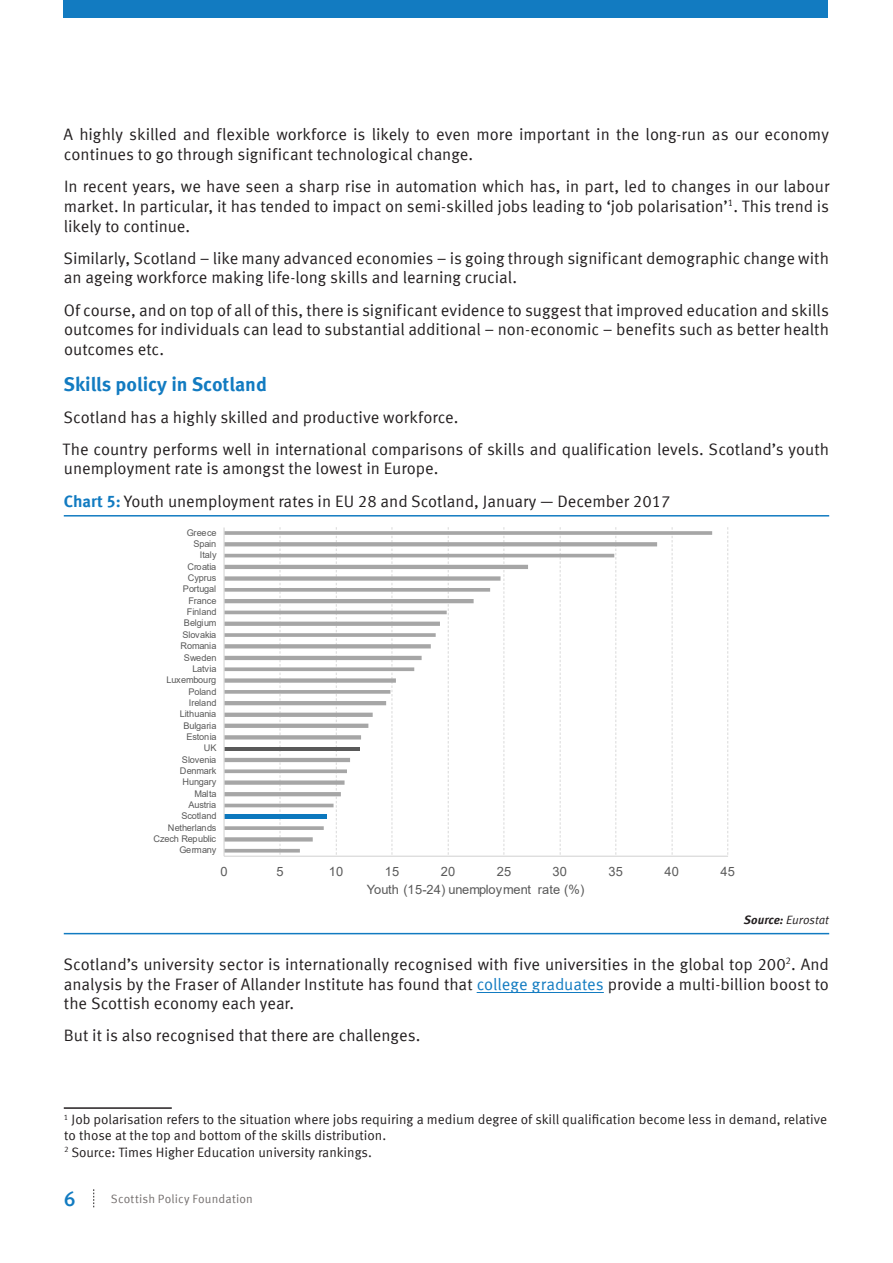
<style>
.page{position:relative;width:893px;height:1263px;background:#fff}
.page>*{position:absolute;margin:0;border:0;box-sizing:border-box;transform-origin:0 0}
.t1{font:500 21px "Meta Offc";color:#127bc1}
.Header_2_-_Subheader{font:700 19.5px "Meta Offc";color:#127bc1}
.t2{font:16.5px/19.8px "Meta Offc Norm";letter-spacing:-.005em;color:#231f20}
.Footnotes{font:13.5px/16.2px "Meta Offc Norm";color:#231f20}
.t3{font:12.9px "Arial";letter-spacing:.015em;color:#595959}
.t4{font:12px "Meta Offc Norm";letter-spacing:.01em;color:#75706f}
.t5{font:12px "Meta Offc Norm Ita";letter-spacing:-.005em;color:#231f20}
.t6{font:9.15px "Arial";letter-spacing:-.025em;color:#595959}
.s1{font-family:"Meta Offc";font-weight:700;color:#127bc1}
.s2{font-family:"Meta Offc";font-weight:700;font-style:italic}
.s3{color:#127bc1}
</style>
<div class="page">
<hr style="left:64px;top:515px;width:765px;height:1px;background:#127bc1">
<hr style="left:64px;top:933px;width:765px;height:1px;background:#127bc1">
<hr style="left:477px;top:992px;width:127px;height:1px;background:#127bc1">
<svg style="left:280px;top:527px;width:1px;height:329px"></svg>
<svg style="left:336px;top:527px;width:1px;height:329px"></svg>
<svg style="left:392px;top:527px;width:1px;height:329px"></svg>
<svg style="left:448px;top:527px;width:1px;height:329px"></svg>
<svg style="left:504px;top:527px;width:1px;height:329px"></svg>
<svg style="left:560px;top:527px;width:1px;height:329px"></svg>
<svg style="left:615px;top:527px;width:1px;height:329px"></svg>
<svg style="left:672px;top:527px;width:1px;height:329px"></svg>
<svg style="left:727px;top:527px;width:1px;height:329px"></svg>
<hr style="left:224px;top:815px;width:103px;height:4px;background:#0c78be">
<hr style="left:224px;top:747px;width:135px;height:3px;background:#595959">
<hr style="left:224px;top:849px;width:76px;height:3px;background:#a6a6a6">
<svg style="left:225px;top:837px;width:88px;height:4px"></svg>
<svg style="left:225px;top:826px;width:99px;height:4px"></svg>
<hr style="left:224px;top:804px;width:110px;height:3px;background:#a6a6a6">
<hr style="left:224px;top:792px;width:117px;height:4px;background:#a6a6a6">
<div style="left:224px;top:780px;width:121px;height:5px;background:#a6a6a6"></div>
<svg style="left:225px;top:769px;width:122px;height:4px"></svg>
<hr style="left:224px;top:758px;width:126px;height:4px;background:#a6a6a6">
<svg style="left:225px;top:735px;width:136px;height:4px"></svg>
<hr style="left:224px;top:724px;width:144px;height:4px;background:#a6a6a6">
<hr style="left:224px;top:713px;width:149px;height:4px;background:#a6a6a6">
<hr style="left:224px;top:701px;width:162px;height:4px;background:#a6a6a6">
<svg style="left:225px;top:690px;width:165px;height:4px"></svg>
<div style="left:224px;top:678px;width:172px;height:5px;background:#a6a6a6"></div>
<svg style="left:225px;top:667px;width:189px;height:4px"></svg>
<hr style="left:224px;top:656px;width:198px;height:4px;background:#a6a6a6">
<svg style="left:225px;top:644px;width:206px;height:4px"></svg>
<hr style="left:224px;top:633px;width:212px;height:4px;background:#afafaf">
<hr style="left:224px;top:622px;width:216px;height:4px;background:#a6a6a6">
<hr style="left:224px;top:611px;width:223px;height:3px;background:#a6a6a6">
<hr style="left:224px;top:599px;width:250px;height:4px;background:#a6a6a6">
<svg style="left:225px;top:588px;width:265px;height:4px"></svg>
<div style="left:224px;top:576px;width:276px;height:5px;background:#a6a6a6"></div>
<hr style="left:224px;top:565px;width:304px;height:4px;background:#a6a6a6">
<hr style="left:224px;top:554px;width:390px;height:3px;background:#a6a6a6">
<svg style="left:225px;top:542px;width:432px;height:4px;background:#a9a9a9"></svg>
<hr style="left:224px;top:531px;width:488px;height:4px;background:#a6a6a6">
<hr style="left:224px;top:856px;width:504px;height:1px;background:#d9d9d9">
<hr style="left:223px;top:527px;width:2px;height:329px;background:#d9d9d9">
<hr style="left:64px;top:1107px;width:108px;height:2px;background:#231f20">
<div style="left:64px;top:0;width:764px;height:18px;background:#127bc1"></div>
<svg style="left:93px;top:1189px;width:1px;height:18px"></svg>
<p class="t2" style="left:63px;top:125px;width:767px">A highly skilled and flexible workforce is likely to even more important in the long-run as our economy continues to go through significant technological change.</p>
<p class="t2" style="left:64px;top:177px;width:767px;text-align:justify">In recent years, we have seen a sharp rise in automation which has, in part, led to changes in our labour market. In particular, it has tended to impact on semi-skilled jobs leading to ‘job polarisation’<sup>1</sup>. This trend is likely to continue.</p>
<p class="t2" style="left:64px;top:248px;width:767px">Similarly, Scotland – like many advanced economies – is going through significant demographic change with an ageing workforce making life-long skills and learning crucial.</p>
<p class="t2" style="left:64px;top:300px;width:767px;text-align:justify">Of course, and on top of all of this, there is significant evidence to suggest that improved education and skills outcomes for individuals can lead to substantial additional – non-economic – benefits such as better health outcomes etc.</p>
<p class="Header_2_-_Subheader" style="left:64px;top:372px;width:205px">Skills policy in Scotland</p>
<p class="t2" style="left:64px;top:407px;width:396px">Scotland has a highly skilled and productive workforce.</p>
<p class="t2" style="left:63px;top:439px;width:768px">The country performs well in international comparisons of skills and qualification levels. Scotland’s youth unemployment rate is amongst the lowest in Europe.</p>
<p class="t2" style="left:64px;top:491px;width:608px"><span class="s1">Chart 5:</span> Youth unemployment rates in EU 28 and Scotland, January — December 2017</p>
<p class="t6" style="left:187px;top:526px;width:31px">Greece</p>
<p class="t6" style="left:193px;top:537px;width:24px">Spain</p>
<p class="t6" style="left:200px;top:549px;width:18px">Italy</p>
<p class="t6" style="left:187px;top:560px;width:30px">Croatia</p>
<p class="t6" style="left:188px;top:571px;width:30px">Cyprus</p>
<p class="t6" style="left:183px;top:583px;width:35px">Portugal</p>
<p class="t6" style="left:188px;top:594px;width:30px">France</p>
<p class="t6" style="left:187px;top:606px;width:31px">Finland</p>
<p class="t6" style="left:184px;top:617px;width:34px">Belgium</p>
<p class="t6" style="left:182px;top:628px;width:35px">Slovakia</p>
<p class="t6" style="left:180px;top:640px;width:38px">Romania</p>
<p class="t6" style="left:184px;top:651px;width:34px">Sweden</p>
<p class="t6" style="left:192px;top:662px;width:26px">Latvia</p>
<p class="t6" style="left:166px;top:674px;width:51px">Luxembourg</p>
<p class="t6" style="left:188px;top:685px;width:30px">Poland</p>
<p class="t6" style="left:189px;top:696px;width:29px">Ireland</p>
<p class="t6" style="left:180px;top:708px;width:38px">Lithuania</p>
<p class="t6" style="left:183px;top:719px;width:35px">Bulgaria</p>
<p class="t6" style="left:186px;top:730px;width:32px">Estonia</p>
<p class="t6" style="left:204px;top:742px;width:14px">UK</p>
<p class="t6" style="left:182px;top:753px;width:36px">Slovenia</p>
<p class="t6" style="left:180px;top:764px;width:38px">Denmark</p>
<p class="t6" style="left:182px;top:776px;width:35px">Hungary</p>
<p class="t6" style="left:194px;top:787px;width:24px">Malta</p>
<p class="t6" style="left:188px;top:798px;width:29px">Austria</p>
<p class="t6" style="left:181px;top:810px;width:37px">Scotland</p>
<p class="t6" style="left:168px;top:821px;width:50px">Netherlands</p>
<p class="t6" style="left:153px;top:833px;width:64px">Czech Republic</p>
<p class="t6" style="left:179px;top:844px;width:38px">Germany</p>
<p class="t3" style="left:220px;top:862px;width:9px">0</p>
<p class="t3" style="left:276px;top:862px;width:9px">5</p>
<p class="t3" style="left:329px;top:862px;width:16px">10</p>
<p class="t3" style="left:385px;top:862px;width:16px">15</p>
<p class="t3" style="left:441px;top:862px;width:16px">20</p>
<p class="t3" style="left:497px;top:862px;width:16px">25</p>
<p class="t3" style="left:553px;top:862px;width:16px">30</p>
<p class="t3" style="left:609px;top:862px;width:16px">35</p>
<p class="t3" style="left:665px;top:862px;width:16px">40</p>
<p class="t3" style="left:721px;top:862px;width:16px">45</p>
<p class="t3" style="left:367px;top:880px;width:219px">Youth (15-24) unemployment rate (%)</p>
<p class="t5" style="left:744px;top:913px;width:86px"><span class="s2">Source:</span> Eurostat</p>
<p class="t2" style="left:64px;top:954px;width:767px;text-align:justify">Scotland’s university sector is internationally recognised with five universities in the global top 200<sup>2</sup>. And analysis by the Fraser of Allander Institute has found that <span class="s3">college graduates</span> provide a multi-billion boost to the Scottish economy each year.</p>
<p class="t2" style="left:64px;top:1026px;width:358px">But it is also recognised that there are challenges.</p>
<p class="Footnotes" style="left:64px;top:1112px;width:765px"><sup>1</sup> Job polarisation refers to the situation where jobs requiring a medium degree of skill qualification become less in demand, relative to those at the top and bottom of the skills distribution.</p>
<p class="Footnotes" style="left:64px;top:1144px;width:309px"><sup>2</sup> Source: Times Higher Education university rankings.</p>
<p class="t1" style="left:64px;top:1186px;width:13px">6</p>
<p class="t4" style="left:111px;top:1192px;width:143px">Scottish Policy Foundation</p>
</div>
